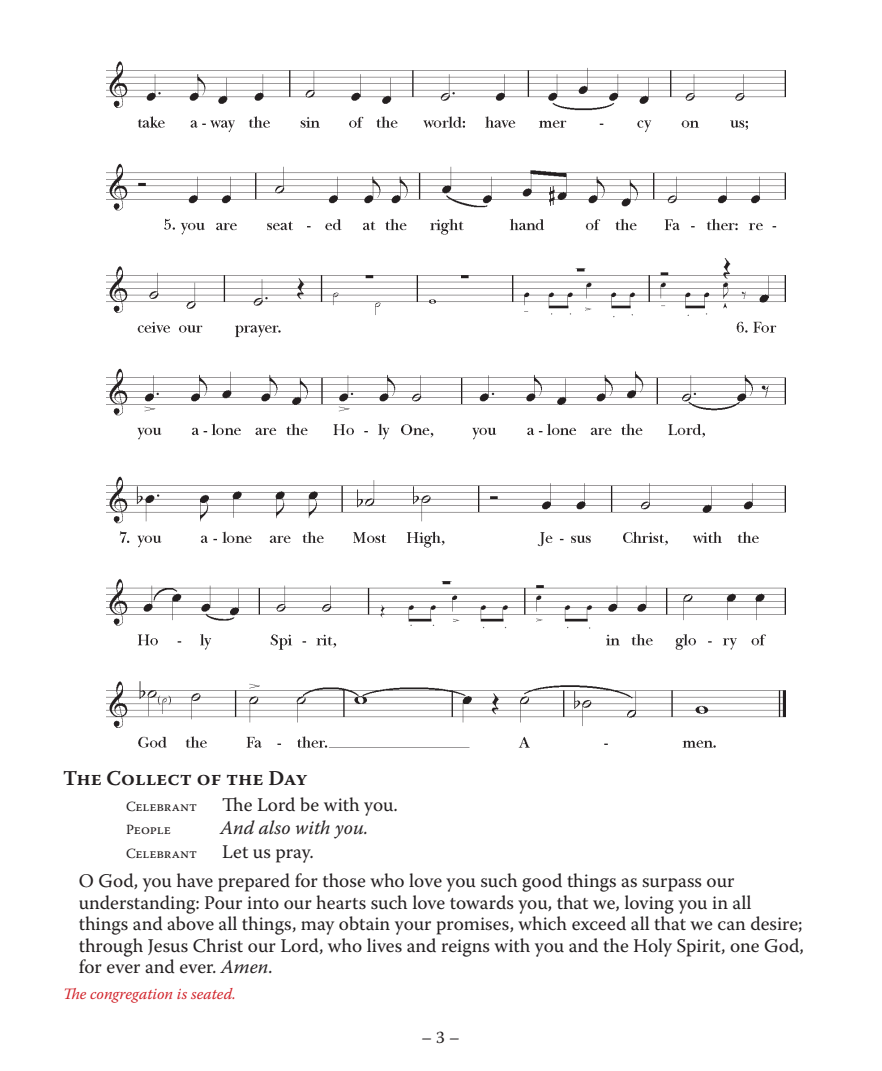
<style>
.page{position:relative;width:882px;height:1071px;background:#fff}
.page>*{position:absolute;margin:0;border:0;box-sizing:border-box;transform-origin:0 0}
.t1{font:600 21px "Warnock Pro";color:#231f20}
.Scripture_text{font:19.25px/21.5px "Warnock Pro";color:#231f20}
.t2{font:italic 19.25px "Warnock Pro";color:#231f20}
.t3{font:17.5px "Warnock Pro";color:#231f20}
.t4{font:italic 15.75px "Warnock Pro";color:#d1232a}
.t5{font:14px "Warnock Pro";color:#231f20}
.s1{font-style:italic}
</style>
<div class="page">
<img style="left:106px;top:61px;width:680px;height:379px">
<img style="left:106px;top:476px;width:680px;height:272px">
<p class="t1" style="left:63px;top:766px;width:246px">The Collect of the Day</p>
<p class="t5" style="left:126px;top:798px;width:73px">Celebrant</p>
<p class="Scripture_text" style="left:222px;top:793px;width:177px">The Lord be with you.</p>
<p class="t5" style="left:126px;top:821px;width:46px">People</p>
<p class="t2" style="left:220px;top:816px;width:149px">And also with you.</p>
<p class="t5" style="left:126px;top:845px;width:73px">Celebrant</p>
<p class="Scripture_text" style="left:222px;top:840px;width:93px">Let us pray.</p>
<p class="Scripture_text" style="left:79px;top:870px;width:727px">O God, you have prepared for those who love you such good things as surpass our understanding: Pour into our hearts such love towards you, that we, loving you in all things and above all things, may obtain your promises, which exceed all that we can desire; through Jesus Christ our Lord, who lives and reigns with you and the Holy Spirit, one God, for ever and ever. <span class="s1">Amen</span>.</p>
<p class="t4" style="left:63px;top:984px;width:174px">The congregation is seated.</p>
<p class="t3" style="left:421px;top:1027px;width:40px">– 3 –</p>
</div>
